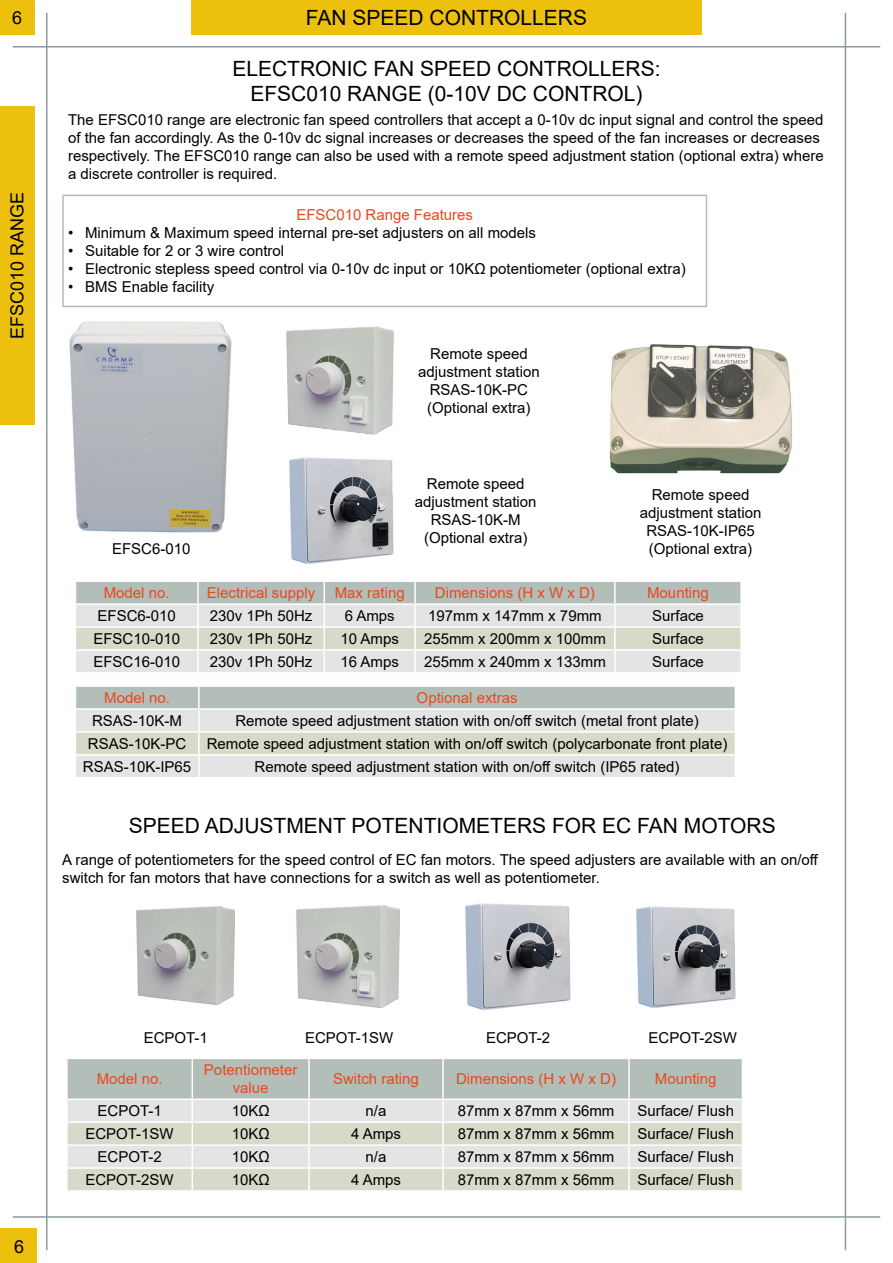
<style>
.page{position:relative;width:893px;height:1263px;background:#fff}
.page>*{position:absolute;margin:0;border:0;box-sizing:border-box;transform-origin:0 0}
.t1{font:21px/25.2px "Arial";color:#000;text-align:center}
.t2{font:18px "Arial";color:#000}
.t3{font:15px/18px "Arial";color:#000;text-align:center}
.t4{font:15px/18px "Arial";color:#e74920;text-align:center}
</style>
<div class="page">
<hr style="left:13px;top:46px;width:867px;height:2px;background:#8c9c9e">
<hr style="left:13px;top:1216px;width:867px;height:2px;background:#8c9c9e">
<hr style="left:46px;top:13px;width:2px;height:1237px;background:#8c9c9e">
<hr style="left:845px;top:13px;width:1px;height:1237px;background:#8c9c9e">
<div style="left:191px;top:0;width:511px;height:34px;background:#edc00e"></div>
<div style="left:62px;top:195px;width:645px;height:112px;border:2px solid #b4beb8"></div>
<svg style="left:75px;top:581px;width:666px;height:91px;background:#d7dad4"></svg>
<hr style="left:415px;top:649px;width:200px;height:2px;background:#fff">
<hr style="left:414px;top:651px;width:2px;height:21px;background:#fff">
<hr style="left:615px;top:649px;width:127px;height:2px;background:#fff">
<hr style="left:614px;top:651px;width:2px;height:21px;background:#fff">
<hr style="left:740px;top:651px;width:2px;height:21px;background:#fff">
<svg style="left:76px;top:686px;width:659px;height:91px;background:#d7dad4"></svg>
<img style="left:69px;top:321px;width:162px;height:211px">
<img style="left:289px;top:457px;width:105px;height:106px">
<img style="left:286px;top:326px;width:108px;height:109px">
<img style="left:297px;top:905px;width:103px;height:103px">
<img style="left:636px;top:907px;width:100px;height:101px">
<img style="left:466px;top:903px;width:104px;height:106px">
<img style="left:137px;top:907px;width:97px;height:97px">
<svg style="left:67px;top:1058px;width:675px;height:132px;background:#d3d6cf"></svg>
<div style="left:0;top:0;width:34px;height:34px;background:#edc00e"></div>
<div style="left:0;top:1229px;width:36px;height:34px;background:#edc00e"></div>
<div style="left:0;top:106px;width:34px;height:319px;background:#edc00e"></div>
<img style="left:609px;top:344px;width:184px;height:130px">
<p class="t2" style="left:12px;top:5px;width:12px">6</p>
<p class="t2" style="left:5px;top:339px;width:149px;rotate:-90deg">EFSC010 RANGE</p>
<h1 class="t1" style="left:306px;top:5px;width:283px">FAN SPEED CONTROLLERS</h1>
<h1 class="t1" style="left:232px;top:56px;width:430px">ELECTRONIC FAN SPEED CONTROLLERS:<br>EFSC010 RANGE (0-10V DC CONTROL)</h1>
<p class="t3" style="left:68px;top:110px;width:757px;text-align:left">The EFSC010 range are electronic fan speed controllers that accept a 0-10v dc input signal and control the speed of the fan accordingly. As the 0-10v dc signal increases or decreases the speed of the fan increases or decreases respectively. The EFSC010 range can also be used with a remote speed adjustment station (optional extra) where a discrete controller is required.</p>
<p class="t4" style="left:296px;top:206px;width:178px">EFSC010 Range Features</p>
<p class="t3" style="left:68px;top:224px;width:469px">• Minimum &amp; Maximum speed internal pre-set adjusters on all models</p>
<p class="t3" style="left:68px;top:242px;width:218px">• Suitable for 2 or 3 wire control</p>
<p class="t3" style="left:68px;top:260px;width:619px">• Electronic stepless speed control via 0-10v dc input or 10KΩ potentiometer (optional extra)</p>
<p class="t3" style="left:68px;top:278px;width:148px">• BMS Enable facility</p>
<p class="t3" style="left:112px;top:539px;width:80px">EFSC6-010</p>
<p class="t3" style="left:418px;top:345px;width:123px">Remote speed adjustment station<br>RSAS-10K-PC (Optional extra)</p>
<p class="t3" style="left:415px;top:474px;width:123px">Remote speed adjustment station<br>RSAS-10K-M (Optional extra)</p>
<p class="t3" style="left:640px;top:485px;width:123px">Remote speed adjustment station<br>RSAS-10K-IP65 (Optional extra)</p>
<p class="t4" style="left:104px;top:584px;width:67px">Model no.</p>
<p class="t4" style="left:207px;top:584px;width:110px">Electrical supply</p>
<p class="t4" style="left:335px;top:584px;width:72px">Max rating</p>
<p class="t4" style="left:435px;top:584px;width:162px">Dimensions (H x W x D)</p>
<p class="t4" style="left:647px;top:584px;width:63px">Mounting</p>
<p class="t3" style="left:98px;top:607px;width:80px">EFSC6-010</p>
<p class="t3" style="left:210px;top:607px;width:104px">230v 1Ph 50Hz</p>
<p class="t3" style="left:345px;top:607px;width:52px">6 Amps</p>
<p class="t3" style="left:428px;top:607px;width:175px">197mm x 147mm x 79mm</p>
<p class="t3" style="left:652px;top:607px;width:53px">Surface</p>
<p class="t3" style="left:93px;top:630px;width:88px">EFSC10-010</p>
<p class="t3" style="left:210px;top:630px;width:104px">230v 1Ph 50Hz</p>
<p class="t3" style="left:340px;top:630px;width:60px">10 Amps</p>
<p class="t3" style="left:424px;top:630px;width:183px">255mm x 200mm x 100mm</p>
<p class="t3" style="left:652px;top:630px;width:53px">Surface</p>
<p class="t3" style="left:93px;top:652px;width:88px">EFSC16-010</p>
<p class="t3" style="left:210px;top:652px;width:104px">230v 1Ph 50Hz</p>
<p class="t3" style="left:340px;top:652px;width:60px">16 Amps</p>
<p class="t3" style="left:424px;top:652px;width:183px">255mm x 240mm x 133mm</p>
<p class="t3" style="left:652px;top:652px;width:53px">Surface</p>
<p class="t4" style="left:104px;top:689px;width:67px">Model no.</p>
<p class="t4" style="left:417px;top:689px;width:102px">Optional extras</p>
<p class="t3" style="left:92px;top:711px;width:92px">RSAS-10K-M</p>
<p class="t3" style="left:235px;top:711px;width:465px">Remote speed adjustment station with on/off switch (metal front plate)</p>
<p class="t3" style="left:88px;top:734px;width:100px">RSAS-10K-PC</p>
<p class="t3" style="left:207px;top:734px;width:522px">Remote speed adjustment station with on/off switch (polycarbonate front plate)</p>
<p class="t3" style="left:83px;top:757px;width:110px">RSAS-10K-IP65</p>
<p class="t3" style="left:255px;top:757px;width:426px">Remote speed adjustment station with on/off switch (IP65 rated)</p>
<h1 class="t1" style="left:129px;top:812px;width:648px">SPEED ADJUSTMENT POTENTIOMETERS FOR EC FAN MOTORS</h1>
<p class="t3" style="left:62px;top:851px;width:758px;text-align:left">A range of potentiometers for the speed control of EC fan motors. The speed adjusters are available with an on/off switch for fan motors that have connections for a switch as well as potentiometer.</p>
<p class="t2" style="left:14px;top:1234px;width:12px">6</p>
<p class="t3" style="left:144px;top:1029px;width:66px">ECPOT-1</p>
<p class="t3" style="left:305px;top:1029px;width:90px">ECPOT-1SW</p>
<p class="t3" style="left:486px;top:1029px;width:66px">ECPOT-2</p>
<p class="t3" style="left:648px;top:1029px;width:90px">ECPOT-2SW</p>
<p class="t4" style="left:97px;top:1070px;width:67px">Model no.</p>
<p class="t4" style="left:204px;top:1061px;width:95px">Potentiometer value</p>
<p class="t4" style="left:333px;top:1070px;width:87px">Switch rating</p>
<p class="t4" style="left:456px;top:1070px;width:162px">Dimensions (H x W x D)</p>
<p class="t4" style="left:655px;top:1070px;width:63px">Mounting</p>
<p class="t3" style="left:97px;top:1102px;width:66px">ECPOT-1</p>
<p class="t3" style="left:232px;top:1102px;width:39px">10KΩ</p>
<p class="t3" style="left:366px;top:1102px;width:22px">n/a</p>
<p class="t3" style="left:458px;top:1102px;width:158px">87mm x 87mm x 56mm</p>
<p class="t3" style="left:637px;top:1102px;width:98px">Surface/ Flush</p>
<p class="t3" style="left:85px;top:1125px;width:90px">ECPOT-1SW</p>
<p class="t3" style="left:232px;top:1125px;width:39px">10KΩ</p>
<p class="t3" style="left:351px;top:1125px;width:52px">4 Amps</p>
<p class="t3" style="left:458px;top:1125px;width:158px">87mm x 87mm x 56mm</p>
<p class="t3" style="left:637px;top:1125px;width:98px">Surface/ Flush</p>
<p class="t3" style="left:97px;top:1148px;width:66px">ECPOT-2</p>
<p class="t3" style="left:232px;top:1148px;width:39px">10KΩ</p>
<p class="t3" style="left:366px;top:1148px;width:22px">n/a</p>
<p class="t3" style="left:458px;top:1148px;width:158px">87mm x 87mm x 56mm</p>
<p class="t3" style="left:637px;top:1148px;width:98px">Surface/ Flush</p>
<p class="t3" style="left:85px;top:1170px;width:90px">ECPOT-2SW</p>
<p class="t3" style="left:232px;top:1170px;width:39px">10KΩ</p>
<p class="t3" style="left:351px;top:1170px;width:52px">4 Amps</p>
<p class="t3" style="left:458px;top:1170px;width:158px">87mm x 87mm x 56mm</p>
<p class="t3" style="left:637px;top:1170px;width:98px">Surface/ Flush</p>
</div>
